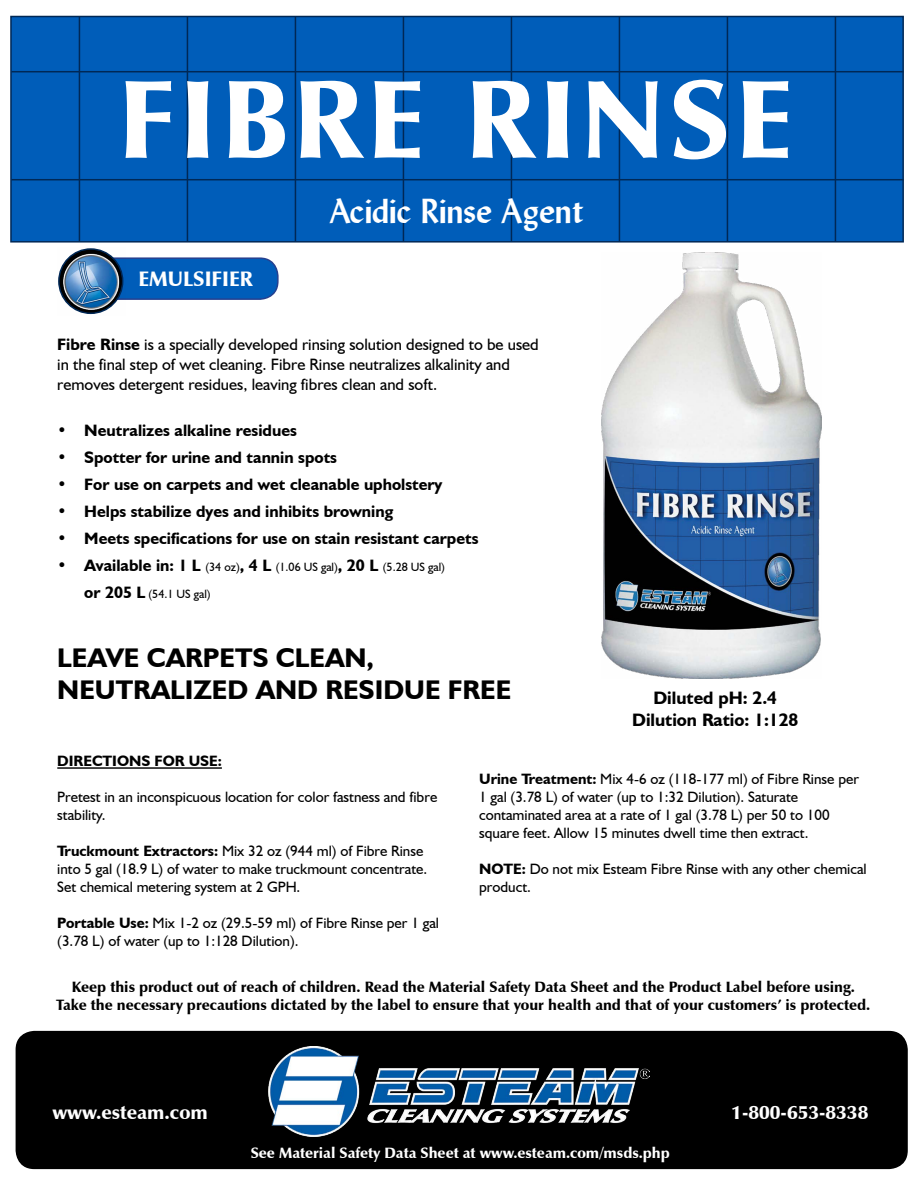
<style>
.page{position:relative;width:918px;height:1188px;background:#fff}
.page>*{position:absolute;margin:0;border:0;box-sizing:border-box;transform-origin:0 0}
.t1{font:900 112.5px "Zapf Humanist 601 BT";letter-spacing:.045em;color:#fff}
.t2{font:700 34.5px "Lydian BT";color:#fff}
.t3{font:700 27px/32.4px "Humanist 521 BT";color:#000}
.t4{font:900 21px "Zapf Humanist 601 BT";color:#fff}
.t5{font:900 19.5px "Zapf Humanist 601 BT";color:#fff}
.t6{font:700 18px/21.6px "Humanist 521 BT";color:#000;text-align:center}
.t7{font:700 16.5px "Humanist 521 BT";color:#000}
.t8{font:16.5px/19.8px "Humanist 521 BT";color:#000}
.t9{font:15px/18px "Humanist 521 BT";color:#000}
.t10{font:900 15px/18px "Zapf Humanist 601 BT";color:#000;text-align:center}
.t11{font:900 15px "Zapf Humanist 601 BT";color:#fff}
.t12{font:700 15px "Humanist 521 BT";color:#000}
.t13{font:12px "Humanist 521 BT";color:#000}
.s1{font-weight:700}
.s2{font-weight:700;font-size:16.5px}
</style>
<div class="page">
<div style="left:10px;top:16px;width:894px;height:227px;background:#005db9;border:2px solid #002856"></div>
<hr style="left:11px;top:71px;width:893px;height:1px;background:#002856">
<hr style="left:11px;top:179px;width:893px;height:1px;background:#002856">
<hr style="left:79px;top:16px;width:1px;height:226px;background:#002856">
<hr style="left:187px;top:16px;width:1px;height:226px;background:#002856">
<hr style="left:295px;top:16px;width:1px;height:226px;background:#002856">
<hr style="left:403px;top:16px;width:1px;height:226px;background:#002856">
<hr style="left:511px;top:16px;width:1px;height:226px;background:#002856">
<hr style="left:619px;top:16px;width:1px;height:226px;background:#002856">
<hr style="left:727px;top:16px;width:1px;height:226px;background:#002856">
<hr style="left:835px;top:16px;width:1px;height:226px;background:#002856">
<div style="left:16px;top:1032px;width:891px;height:136px;background:#000;border-radius:18px"></div>
<div style="left:16px;top:1031px;width:892px;height:138px;border:2px solid #000;border-radius:18px"></div>
<img style="left:269px;top:1046px;width:380px;height:91px">
<img style="left:601px;top:253px;width:221px;height:426px">
<hr style="left:57px;top:767px;width:165px;height:2px;background:#000">
<div style="left:89px;top:258px;width:189px;height:41px;background:#005db9;border-radius:18px"></div>
<div style="left:88px;top:257px;width:191px;height:43px;border:2px solid #25408f;border-radius:18px"></div>
<img style="left:58px;top:248px;width:67px;height:67px">
<h1 class="t1" style="left:118px;top:50px;width:677px">FIBRE RINSE</h1>
<h3 class="t4" style="left:138px;top:266px;width:116px">EMULSIFIER</h3>
<h2 class="t2" style="left:330px;top:189px;width:256px">Acidic Rinse Agent</h2>
<p class="t8" style="left:57px;top:334px;width:483px"><span class="s1">Fibre Rinse</span> is a specially developed rinsing solution designed to be used in the final step of wet cleaning. Fibre Rinse neutralizes alkalinity and removes detergent residues, leaving fibres clean and soft.</p>
<p class="t7" style="left:57px;top:421px;width:241px">• Neutralizes alkaline residues</p>
<p class="t7" style="left:57px;top:448px;width:281px">• Spotter for urine and tannin spots</p>
<p class="t7" style="left:57px;top:475px;width:387px">• For use on carpets and wet cleanable upholstery</p>
<p class="t7" style="left:57px;top:502px;width:338px">• Helps stabilize dyes and inhibits browning</p>
<p class="t7" style="left:57px;top:529px;width:423px">• Meets specifications for use on stain resistant carpets</p>
<p class="t13" style="left:57px;top:560px;width:389px"><span class="s2">• Available in: 1 L</span> (34 oz)<span class="s2">, 4 L</span> (1.06 US gal)<span class="s2">, 20 L</span> (5.28 US gal)</p>
<p class="t13" style="left:84px;top:587px;width:128px"><span class="s2">or 205 L</span> (54.1 US gal)</p>
<h3 class="t3" style="left:57px;top:641px;width:455px">LEAVE CARPETS CLEAN,<br>NEUTRALIZED AND RESIDUE FREE</h3>
<p class="t6" style="left:632px;top:687px;width:168px">Diluted pH: 2.4<br>Dilution Ratio: 1:128</p>
<p class="t12" style="left:57px;top:752px;width:166px">DIRECTIONS FOR USE:</p>
<p class="t9" style="left:57px;top:788px;width:382px">Pretest in an inconspicuous location for color fastness and fibre stability.</p>
<p class="t9" style="left:57px;top:842px;width:371px"><span class="s1">Truckmount Extractors:</span> Mix 32 oz (944 ml) of Fibre Rinse into 5 gal (18.9 L) of water to make truckmount concentrate.<br>Set chemical metering system at 2 GPH.</p>
<p class="t9" style="left:57px;top:914px;width:383px"><span class="s1">Portable Use:</span> Mix 1-2 oz (29.5-59 ml) of Fibre Rinse per 1 gal (3.78 L) of water (up to 1:128 Dilution).</p>
<p class="t9" style="left:479px;top:770px;width:381px"><span class="s1">Urine Treatment:</span> Mix 4-6 oz (118-177 ml) of Fibre Rinse per 1 gal (3.78 L) of water (up to 1:32 Dilution). Saturate contaminated area at a rate of 1 gal (3.78 L) per 50 to 100 square feet. Allow 15 minutes dwell time then extract.</p>
<p class="t9" style="left:479px;top:860px;width:389px"><span class="s1">NOTE:</span> Do not mix Esteam Fibre Rinse with any other chemical product.</p>
<p class="t10" style="left:56px;top:978px;width:816px">Keep this product out of reach of children. Read the Material Safety Data Sheet and the Product Label before using.<br>Take the necessary precautions dictated by the label to ensure that your health and that of your customers’ is protected.</p>
<h3 class="t5" style="left:52px;top:1100px;width:157px">www.esteam.com</h3>
<h3 class="t5" style="left:731px;top:1100px;width:139px">1-800-653-8338</h3>
<p class="t11" style="left:251px;top:1144px;width:421px">See Material Safety Data Sheet at www.esteam.com/msds.php</p>
</div>
